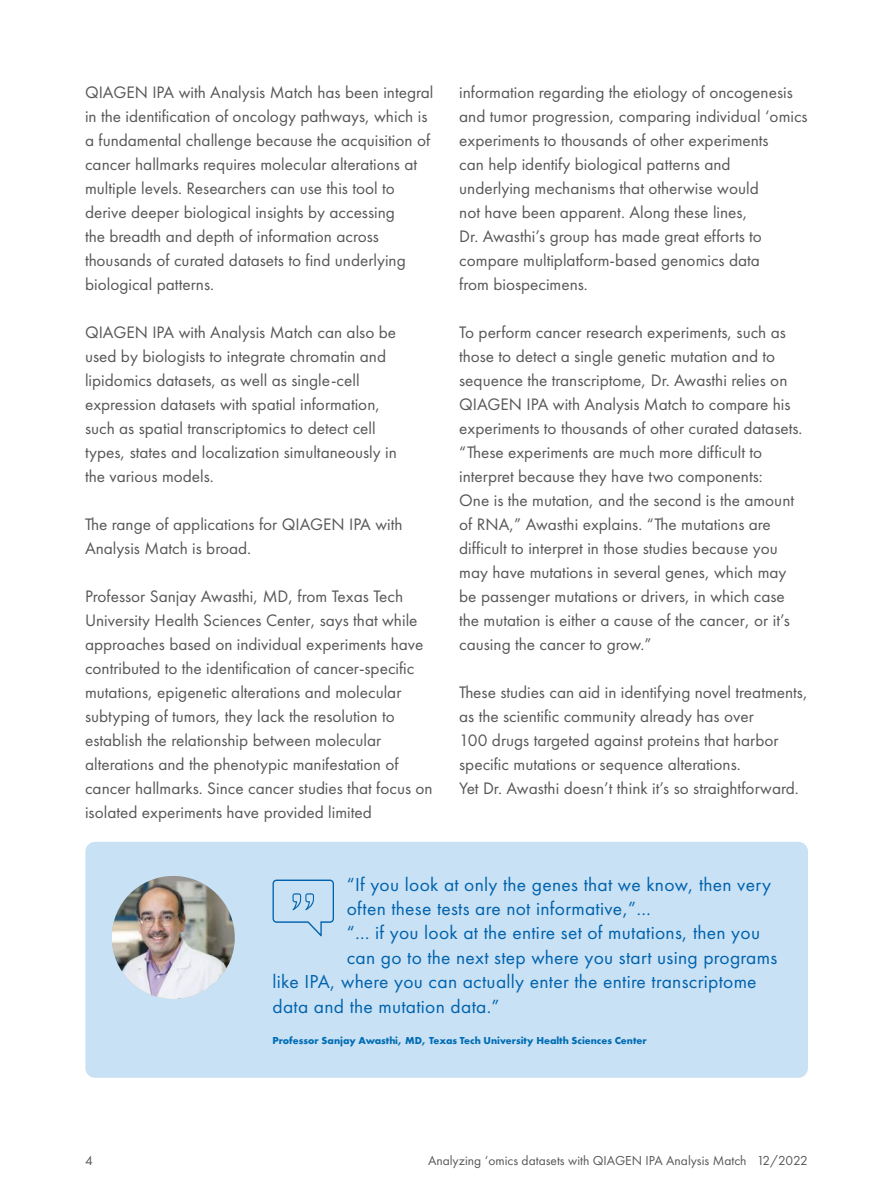
<style>
.page{position:relative;width:893px;height:1191px;background:#fff}
.page>*{position:absolute;margin:0;border:0;box-sizing:border-box;transform-origin:0 0}
.t1{font:19.5px "Futura PT";letter-spacing:.015em;color:#0062ad}
.t2{font:17.25px/24px "Futura PT";color:#555756}
.t3{font:13.5px "Futura PT";color:#555756}
.t4{font:700 10.5px "Futura PT";color:#006cb4}
</style>
<div class="page">
<div style="left:85px;top:842px;width:723px;height:235px;background:#c8e1f4;border-radius:10px"></div>
<img style="left:112px;top:876px;width:123px;height:123px;border-radius:61px">
<svg style="left:273px;top:879px;width:61px;height:57px"></svg>
<p class="t2" style="left:85px;top:80px;width:350px">QIAGEN IPA with Analysis Match has been integral in the identification of oncology pathways, which is a fundamental challenge because the acquisition of cancer hallmarks requires molecular alterations at multiple levels. Researchers can use this tool to derive deeper biological insights by accessing<br>the breadth and depth of information across thousands of curated datasets to find underlying biological patterns.</p>
<p class="t2" style="left:85px;top:320px;width:313px">QIAGEN IPA with Analysis Match can also be used by biologists to integrate chromatin and lipidomics datasets, as well as single-cell expression datasets with spatial information, such as spatial transcriptomics to detect cell types, states and localization simultaneously in the various models.</p>
<p class="t2" style="left:85px;top:512px;width:319px">The range of applications for QIAGEN IPA with<br>Analysis Match is broad.</p>
<p class="t2" style="left:85px;top:584px;width:349px">Professor Sanjay Awasthi, MD, from Texas Tech University Health Sciences Center, says that while approaches based on individual experiments have contributed to the identification of cancer-specific mutations, epigenetic alterations and molecular subtyping of tumors, they lack the resolution to establish the relationship between molecular alterations and the phenotypic manifestation of cancer hallmarks. Since cancer studies that focus on isolated experiments have provided limited</p>
<p class="t2" style="left:459px;top:80px;width:350px">information regarding the etiology of oncogenesis and tumor progression, comparing individual ‘omics experiments to thousands of other experiments<br>can help identify biological patterns and<br>underlying mechanisms that otherwise would<br>not have been apparent. Along these lines,<br>Dr. Awasthi’s group has made great efforts to compare multiplatform-based genomics data<br>from biospecimens.</p>
<p class="t2" style="left:459px;top:320px;width:345px">To perform cancer research experiments, such as those to detect a single genetic mutation and to sequence the transcriptome, Dr. Awasthi relies on QIAGEN IPA with Analysis Match to compare his experiments to thousands of other curated datasets. “These experiments are much more difficult to interpret because they have two components:<br>One is the mutation, and the second is the amount of RNA,” Awasthi explains. “The mutations are difficult to interpret in those studies because you may have mutations in several genes, which may be passenger mutations or drivers, in which case the mutation is either a cause of the cancer, or it’s causing the cancer to grow.”</p>
<p class="t2" style="left:459px;top:680px;width:350px">These studies can aid in identifying novel treatments, as the scientific community already has over<br>100 drugs targeted against proteins that harbor specific mutations or sequence alterations.<br>Yet Dr. Awasthi doesn’t think it’s so straightforward.</p>
<p class="t1" style="left:347px;top:872px;width:426px">“If you look at only the genes that we know, then very</p>
<p class="t1" style="left:347px;top:897px;width:306px">often these tests are not informative,”…</p>
<p class="t1" style="left:347px;top:921px;width:415px">“… if you look at the entire set of mutations, then you</p>
<p class="t1" style="left:347px;top:945px;width:432px">can go to the next step where you start using programs</p>
<p class="t1" style="left:273px;top:970px;width:486px">like IPA, where you can actually enter the entire transcriptome</p>
<p class="t1" style="left:273px;top:994px;width:228px">data and the mutation data.”</p>
<p class="t4" style="left:273px;top:1033px;width:376px">Professor Sanjay Awasthi, MD, Texas Tech University Health Sciences Center</p>
<p class="t3" style="left:85px;top:1152px;width:9px">4</p>
<p class="t3" style="left:428px;top:1152px;width:381px">Analyzing ‘omics datasets with QIAGEN IPA Analysis Match 12/2022</p>
</div>
